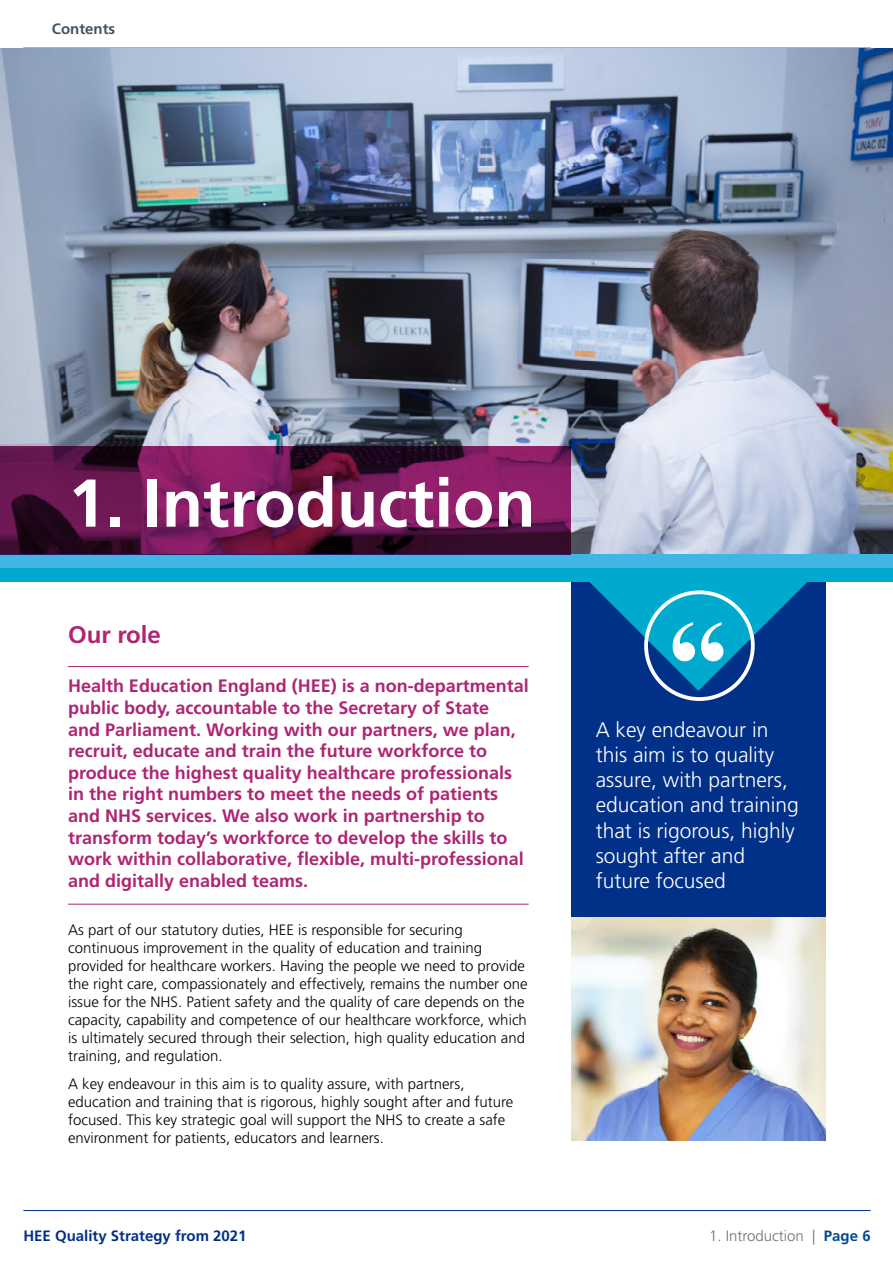
<style>
.page{position:relative;width:893px;height:1263px;background:#fff}
.page>*{position:absolute;margin:0;border:0;box-sizing:border-box;transform-origin:0 0}
.Page_Header{font:700 67.5px "Frutiger";color:#fff}
.Body_Titles{font:700 24px "Frutiger LT Std";color:#ae2573}
.Body_Copy{font:300 21px/25.2px "Frutiger LT Std";color:#fff}
.New_Intro_Paragraph{font:700 18px/21.6px "Frutiger LT Std";color:#ae2573}
.Body_Copy-2{font:300 15px/18px "Frutiger LT Std";color:#000}
.t1{font:700 15px "Frutiger LT Std";color:#003087}
.t2{font:300 15px "Frutiger LT Std";color:#706f6f}
.t3{font:700 15px "Frutiger";color:#425563}
.s1{font-weight:700;color:#004a93}
</style>
<div class="page">
<hr style="left:23px;top:1210px;width:848px;height:1px;background:#003087">
<img style="left:571px;top:916px;width:254px;height:224px">
<div style="left:571px;top:565px;width:254px;height:351px;background:#003087"></div>
<svg style="left:589px;top:582px;width:218px;height:109px"></svg>
<img style="left:0;top:48px;width:893px;height:506px">
<hr style="left:68px;top:666px;width:461px;height:1px;background:#ae2573">
<hr style="left:68px;top:904px;width:461px;height:1px;background:#ae2573">
<div style="left:0;top:554px;width:893px;height:14px;background:#41b6e6"></div>
<div style="left:0;top:568px;width:893px;height:14px;background:#00a9ce"></div>
<svg style="left:0;top:446px;width:571px;height:108px"></svg>
<p class="t3" style="left:52px;top:20px;width:65px">Contents</p>
<p class="Page_Header" style="left:68px;top:463px;width:469px">1. Introduction</p>
<p class="Body_Titles" style="left:68px;top:621px;width:94px">Our role</p>
<p class="New_Intro_Paragraph" style="left:68px;top:675px;width:462px">Health Education England (HEE) is a non-departmental public body, accountable to the Secretary of State<br>and Parliament. Working with our partners, we plan, recruit, educate and train the future workforce to produce the highest quality healthcare professionals in the right numbers to meet the needs of patients and NHS services. We also work in partnership to transform today’s workforce to develop the skills to work within collaborative, flexible, multi-professional and digitally enabled teams.</p>
<p class="Body_Copy-2" style="left:68px;top:920px;width:461px">As part of our statutory duties, HEE is responsible for securing continuous improvement in the quality of education and training provided for healthcare workers. Having the people we need to provide the right care, compassionately and effectively, remains the number one issue for the NHS. Patient safety and the quality of care depends on the capacity, capability and competence of our healthcare workforce, which is ultimately secured through their selection, high quality education and training, and regulation.</p>
<p class="Body_Copy-2" style="left:68px;top:1075px;width:447px">A key endeavour in this aim is to quality assure, with partners, education and training that is rigorous, highly sought after and future focused. This key strategic goal will support the NHS to create a safe environment for patients, educators and learners.</p>
<p class="Body_Copy" style="left:596px;top:717px;width:205px">A key endeavour in this aim is to quality assure, with partners, education and training that is rigorous, highly sought after and future focused</p>
<p class="t1" style="left:23px;top:1227px;width:225px">HEE Quality Strategy from 2021</p>
<p class="t2" style="left:709px;top:1227px;width:163px">1. Introduction | <span class="s1">Page 6</span></p>
</div>
